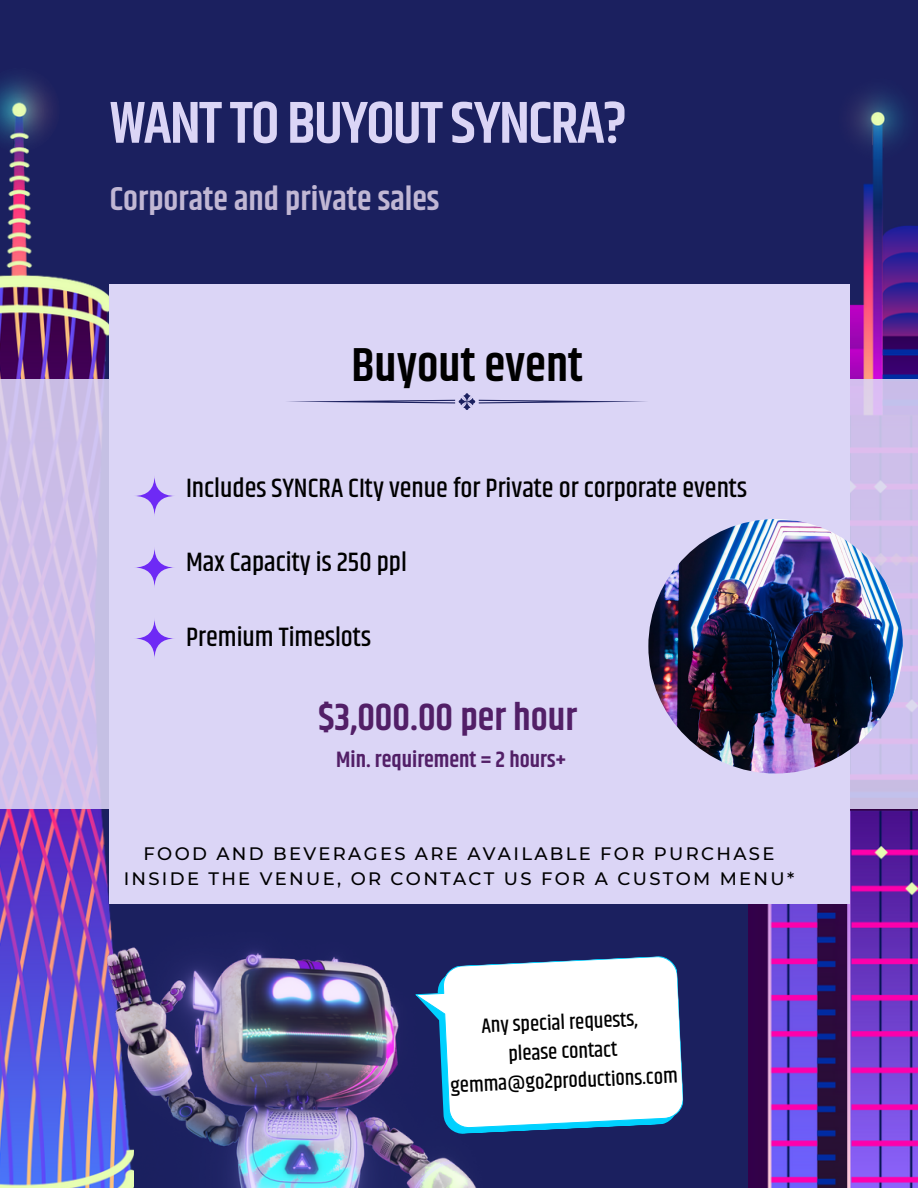
<style>
.page{position:relative;width:918px;height:1188px;background:#1b205f}
.page>*{position:absolute;margin:0;border:0;box-sizing:border-box;transform-origin:0 0}
.t1{font:600 59.55px "Khand";letter-spacing:-.03em;color:#dbd5f6}
.t2{font:600 48px "Khand";color:#000}
.t3{font:600 38.25px "Khand";color:#521f67}
.t4{font:600 33.3px "Khand";color:#c1b7d4}
.t5{font:500 27px "Khand";color:#000}
.t6{font:600 22.5px "Khand";color:#521f67}
.t7{font:500 21px/29.2px "Khand";color:#000;text-align:center}
.t8{font:500 18px/24.8px "Montserrat";letter-spacing:.13em;color:#000001;text-align:center}
</style>
<div class="page">
<img style="left:749px;top:92px;width:169px;height:1096px">
<img style="left:0;top:76px;width:133px;height:1112px">
<svg style="left:0;top:380px;width:918px;height:428px;background:#cfc0e9"></svg>
<img style="left:85px;top:933px;width:392px;height:255px">
<div style="left:110px;top:285px;width:740px;height:618px;background:#dbd5f6"></div>
<svg style="left:288px;top:393px;width:358px;height:17px"></svg>
<svg style="left:134px;top:475px;width:41px;height:42px"></svg>
<svg style="left:134px;top:547px;width:41px;height:41px"></svg>
<svg style="left:134px;top:618px;width:41px;height:41px"></svg>
<svg style="left:415px;top:1130px;width:120px;height:6px"></svg>
<svg style="left:414px;top:955px;width:270px;height:175px;fill:#fff"></svg>
<img style="left:648px;top:519px;width:255px;height:255px;border-radius:50%">
<h1 class="t1" style="left:110px;top:80px;width:519px">WANT TO BUYOUT SYNCRA?</h1>
<p class="t4" style="left:110px;top:175px;width:331px">Corporate and private sales</p>
<h2 class="t2" style="left:351px;top:331px;width:233px">Buyout event</h2>
<p class="t5" style="left:186px;top:469px;width:562px">Includes SYNCRA CIty venue for Private or corporate events</p>
<p class="t5" style="left:186px;top:543px;width:222px">Max Capacity is 250 ppl</p>
<p class="t5" style="left:186px;top:617px;width:186px">Premium Timeslots</p>
<h3 class="t3" style="left:318px;top:690px;width:260px">$3,000.00 per hour</h3>
<p class="t6" style="left:336px;top:743px;width:232px">Min. requirement = 2 hours+</p>
<p class="t8" style="left:124px;top:841px;width:672px">FOOD AND BEVERAGES ARE AVAILABLE FOR PURCHASE<br>INSIDE THE VENUE, OR CONTACT US FOR A CUSTOM MENU*</p>
<p class="t7" style="left:448px;top:1013px;width:229px;rotate:-2deg">Any special requests,<br>please contact gemma@go2productions.com</p>
</div>
